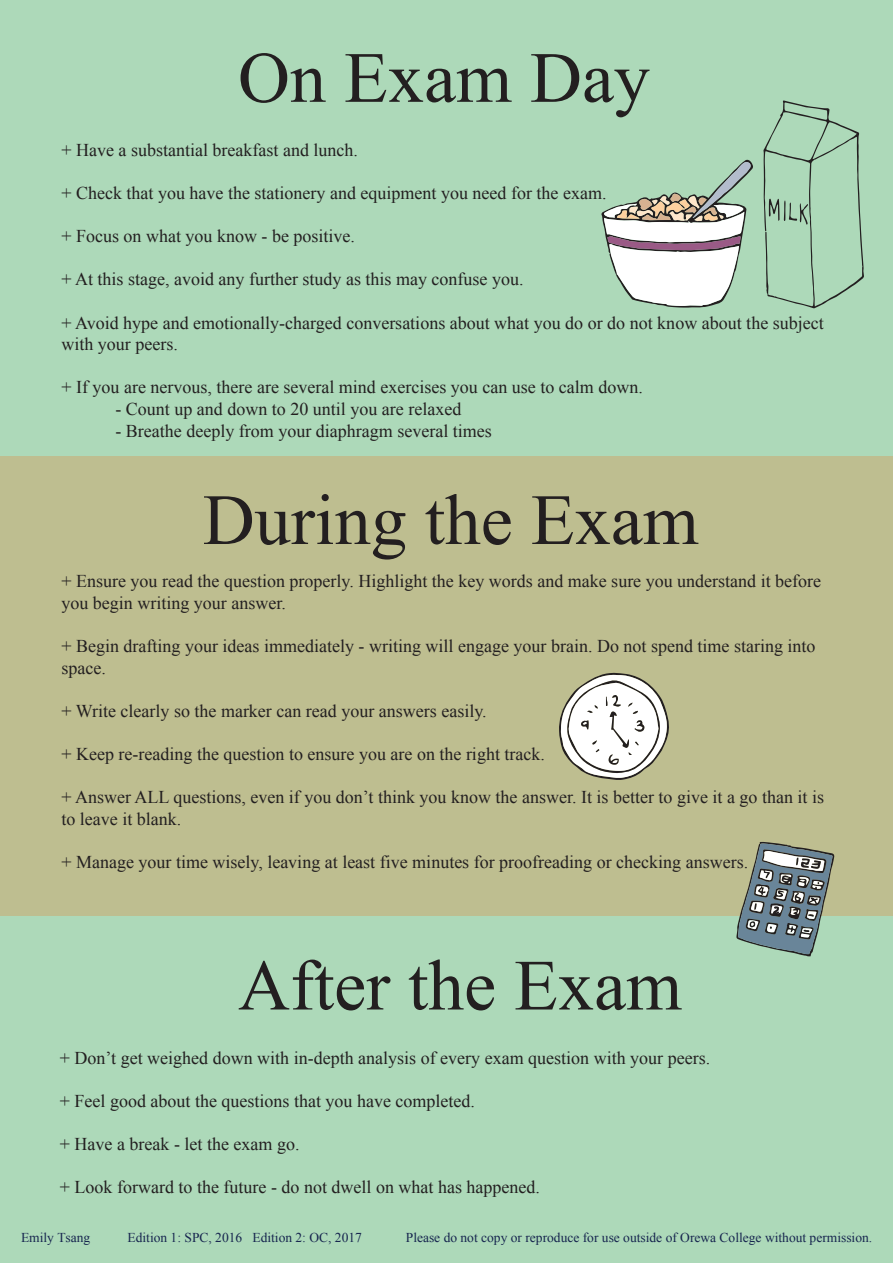
<style>
.page{position:relative;width:893px;height:1263px;background:#add9b9}
.page>*{position:absolute;margin:0;border:0;box-sizing:border-box;transform-origin:0 0}
.t1{font:72px "Times New Roman";color:#231f20}
.t2{font:18px/21.6px "Times New Roman";color:#231f20}
.t3{font:13.5px "Times New Roman";color:#17264f}
</style>
<div class="page">
<svg style="left:763px;top:100px;width:101px;height:208px"></svg>
<svg style="left:601px;top:159px;width:152px;height:149px"></svg>
<div style="left:0;top:457px;width:893px;height:459px;background:#bebe90"></div>
<svg style="left:559px;top:673px;width:110px;height:107px"></svg>
<svg style="left:736px;top:842px;width:99px;height:114px"></svg>
<h1 class="t1" style="left:238px;top:29px;width:413px">On Exam Day</h1>
<p class="t2" style="left:61px;top:139px;width:298px">+ Have a substantial breakfast and lunch.</p>
<p class="t2" style="left:61px;top:182px;width:547px">+ Check that you have the stationery and equipment you need for the exam.</p>
<p class="t2" style="left:61px;top:225px;width:295px">+ Focus on what you know - be positive.</p>
<p class="t2" style="left:61px;top:268px;width:464px">+ At this stage, avoid any further study as this may confuse you.</p>
<p class="t2" style="left:61px;top:312px;width:764px">+ Avoid hype and emotionally-charged conversations about what you do or do not know about the subject with your peers.</p>
<p class="t2" style="left:61px;top:376px;width:583px">+ If you are nervous, there are several mind exercises you can use to calm down.</p>
<p class="t2" style="left:115px;top:398px;width:347px">- Count up and down to 20 until you are relaxed</p>
<p class="t2" style="left:115px;top:420px;width:378px">- Breathe deeply from your diaphragm several times</p>
<h1 class="t1" style="left:203px;top:471px;width:497px">During the Exam</h1>
<p class="t2" style="left:61px;top:570px;width:761px">+ Ensure you read the question properly. Highlight the key words and make sure you understand it before you begin writing your answer.</p>
<p class="t2" style="left:61px;top:635px;width:756px">+ Begin drafting your ideas immediately - writing will engage your brain. Do not spend time staring into space.</p>
<p class="t2" style="left:61px;top:700px;width:427px">+ Write clearly so the marker can read your answers easily.</p>
<p class="t2" style="left:61px;top:743px;width:485px">+ Keep re-reading the question to ensure you are on the right track.</p>
<p class="t2" style="left:61px;top:786px;width:764px">+ Answer ALL questions, even if you don’t think you know the answer. It is better to give it a go than it is to leave it blank.</p>
<p class="t2" style="left:61px;top:851px;width:688px">+ Manage your time wisely, leaving at least five minutes for proofreading or checking answers.</p>
<h1 class="t1" style="left:238px;top:937px;width:445px">After the Exam</h1>
<p class="t2" style="left:60px;top:1046px;width:652px">+ Don’t get weighed down with in-depth analysis of every exam question with your peers.</p>
<p class="t2" style="left:60px;top:1089px;width:417px">+ Feel good about the questions that you have completed.</p>
<p class="t2" style="left:60px;top:1133px;width:241px">+ Have a break - let the exam go.</p>
<p class="t2" style="left:60px;top:1176px;width:482px">+ Look forward to the future - do not dwell on what has happened.</p>
<p class="t3" style="left:21px;top:1229px;width:71px">Emily Tsang</p>
<p class="t3" style="left:128px;top:1229px;width:236px">Edition 1: SPC, 2016 Edition 2: OC, 2017</p>
<p class="t3" style="left:406px;top:1229px;width:468px">Please do not copy or reproduce for use outside of Orewa College without permission.</p>
</div>
